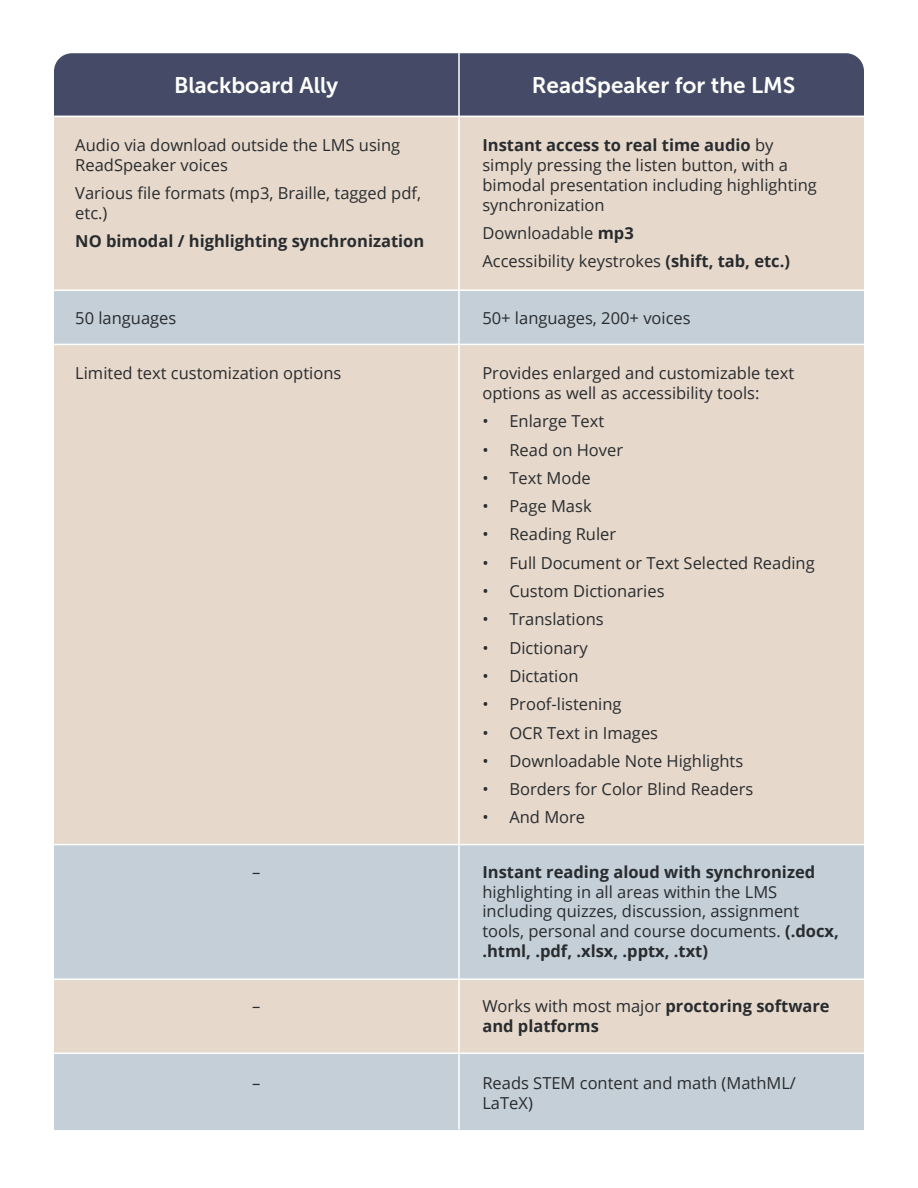
<style>
.page{position:relative;width:918px;height:1188px;background:#fff}
.page>*{position:absolute;margin:0;border:0;box-sizing:border-box;transform-origin:0 0}
.Colomn_title{font:22.5px "Museo Sans 700";color:#fff}
.t1{font:16.5px/19.8px "Open Sans";color:#292c2f}
.t2{font:700 16.5px/19.8px "Open Sans";color:#292c2f}
.s1{font-weight:700}
.s2{font-weight:400}
</style>
<div class="page">
<div style="left:54px;top:53px;width:810px;height:63px;background:#454b67"></div>
<div style="left:54px;top:116px;width:810px;height:175px;background:#e6d8cb"></div>
<div style="left:54px;top:344px;width:810px;height:500px;background:#e6d8cb"></div>
<div style="left:54px;top:291px;width:810px;height:53px;background:#c4cfd7"></div>
<div style="left:54px;top:979px;width:810px;height:74px;background:#e6d8cb"></div>
<div style="left:54px;top:845px;width:810px;height:134px;background:#c4cfd7"></div>
<hr style="left:54px;top:116px;width:810px;height:1px;background:#fff">
<hr style="left:54px;top:290px;width:810px;height:1px;background:#fff">
<hr style="left:54px;top:344px;width:810px;height:1px;background:#fff">
<hr style="left:54px;top:978px;width:810px;height:2px;background:#fff">
<div style="left:54px;top:1054px;width:810px;height:76px;background:#c4cfd7"></div>
<hr style="left:458px;top:53px;width:2px;height:1077px;background:#fff">
<h4 class="Colomn_title" style="left:174px;top:73px;width:166px">Blackboard Ally</h4>
<h4 class="Colomn_title" style="left:532px;top:73px;width:265px">ReadSpeaker for the LMS</h4>
<p class="t1" style="left:75px;top:135px;width:327px">Audio via download outside the LMS using<br>ReadSpeaker voices</p>
<p class="t1" style="left:75px;top:183px;width:347px">Various file formats (mp3, Braille, tagged pdf, etc.)</p>
<p class="t2" style="left:75px;top:231px;width:351px">NO bimodal / highlighting synchronization</p>
<p class="t1" style="left:75px;top:307px;width:103px">50 languages</p>
<p class="t1" style="left:75px;top:363px;width:268px">Limited text customization options</p>
<p class="t1" style="left:252px;top:862px;width:10px">–</p>
<p class="t1" style="left:252px;top:996px;width:10px">–</p>
<p class="t1" style="left:482px;top:135px;width:336px"><span class="s1">Instant access to real time audio</span> by simply pressing the listen button, with a bimodal presentation including highlighting synchronization</p>
<p class="t1" style="left:482px;top:223px;width:153px">Downloadable <span class="s1">mp3</span></p>
<p class="t1" style="left:482px;top:251px;width:309px">Accessibility keystrokes <span class="s1">(shift, tab, etc.)</span></p>
<p class="t1" style="left:482px;top:307px;width:210px">50+ languages, 200+ voices</p>
<p class="t1" style="left:482px;top:363px;width:313px">Provides enlarged and customizable text options as well as accessibility tools:</p>
<p class="t1" style="left:482px;top:411px;width:123px">• Enlarge Text</p>
<p class="t1" style="left:482px;top:439px;width:142px">• Read on Hover</p>
<p class="t1" style="left:482px;top:468px;width:110px">• Text Mode</p>
<p class="t1" style="left:482px;top:496px;width:111px">• Page Mask</p>
<p class="t1" style="left:482px;top:524px;width:135px">• Reading Ruler</p>
<p class="t1" style="left:482px;top:552px;width:334px">• Full Document or Text Selected Reading</p>
<p class="t1" style="left:482px;top:581px;width:184px">• Custom Dictionaries</p>
<p class="t1" style="left:482px;top:609px;width:123px">• Translations</p>
<p class="t1" style="left:482px;top:637px;width:107px">• Dictionary</p>
<p class="t1" style="left:482px;top:666px;width:98px">• Dictation</p>
<p class="t1" style="left:482px;top:694px;width:141px">• Proof-listening</p>
<p class="t1" style="left:482px;top:722px;width:177px">• OCR Text in Images</p>
<p class="t1" style="left:482px;top:751px;width:262px">• Downloadable Note Highlights</p>
<p class="t1" style="left:482px;top:779px;width:272px">• Borders for Color Blind Readers</p>
<p class="t1" style="left:482px;top:807px;width:104px">• And More</p>
<p class="t1" style="left:482px;top:862px;width:358px"><span class="s1">Instant reading aloud with synchronized </span>highlighting in all areas within the LMS including quizzes, discussion, assignment tools, personal and course documents. <span class="s1">(.docx, .html, .pdf, .xlsx, .pptx, .txt)</span></p>
<p class="t2" style="left:482px;top:996px;width:349px"><span class="s2">Works with most major</span> proctoring software and platforms</p>
<p class="t1" style="left:252px;top:1072px;width:10px">–</p>
<p class="t1" style="left:482px;top:1072px;width:315px">Reads STEM content and math (MathML/<br>LaTeX)</p>
</div>
